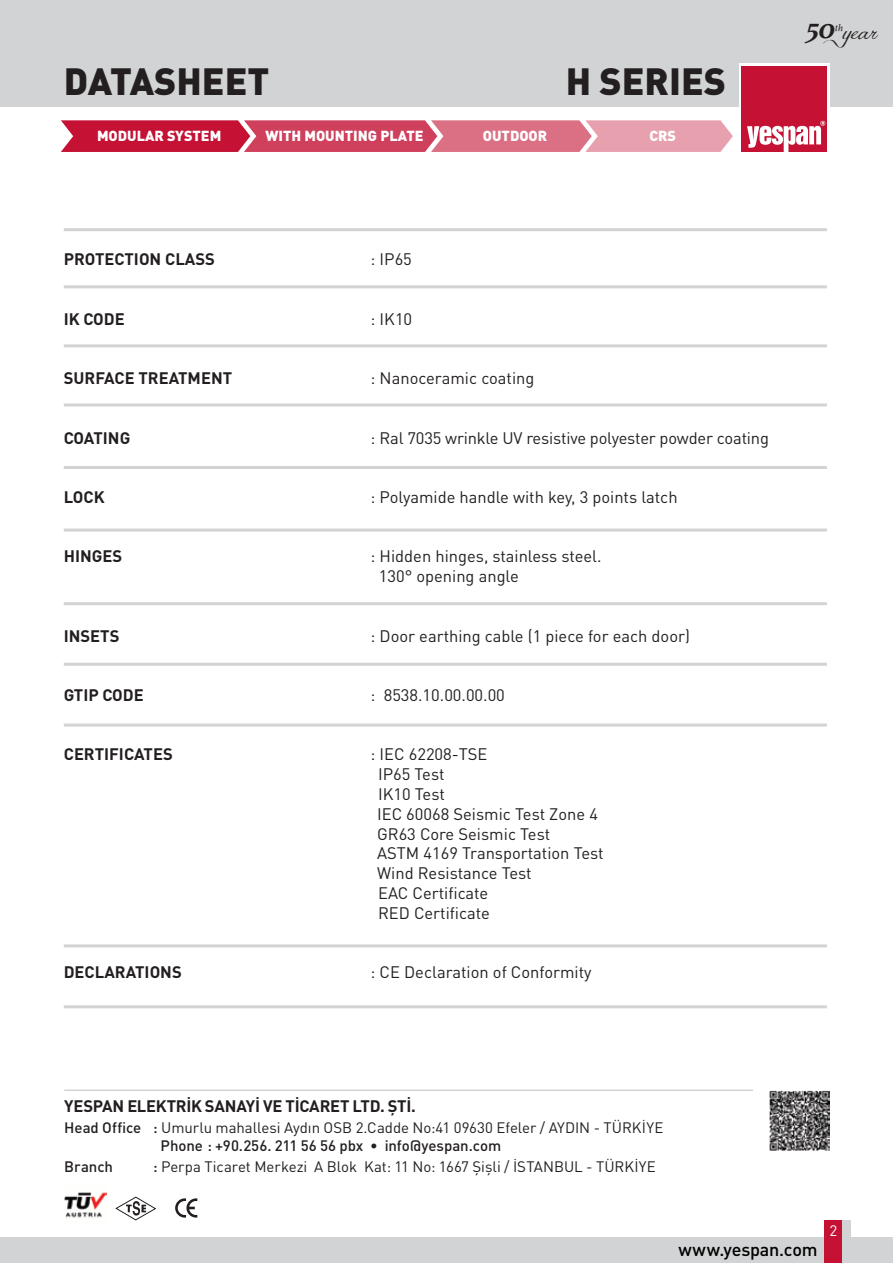
<style>
.page{position:relative;width:893px;height:1263px;background:#fff}
.page>*{position:absolute;margin:0;border:0;box-sizing:border-box;transform-origin:0 0}
.t1{font:900 37.5px "DIN Pro";color:#231f20}
.t2{font:italic 700 30.15px "Athelas";color:#231f20}
.t3{font:21.75px "Jellyka Delicious Cake";color:#231f20}
.t4{font:500 18px "DIN Pro";letter-spacing:-.01em;color:#000}
.t5{font:16.5px/19.8px "DIN Pro";color:#231f20}
.t6{font:700 16.5px "DIN Pro";color:#231f20}
.t7{font:700 16.5px "DIN Pro";letter-spacing:-.02em;color:#231f20}
.t8{font:15px/18px "DIN Pro";letter-spacing:-.005em;color:#231f20}
.t9{font:500 15px "DIN Pro";letter-spacing:-.005em;color:#231f20}
.t10{font:15px "DIN Pro";color:#fff}
.t11{font:900 14.4px "DIN Pro";color:#fff}
.s1{font-weight:500}
</style>
<div class="page">
<div style="left:0;top:0;width:893px;height:106px;background:#d1d3d4"></div>
<div style="left:739px;top:64px;width:90px;height:90px;background:#fff"></div>
<div style="left:741px;top:66px;width:86px;height:86px;background:#c41134"></div>
<svg style="left:747px;top:121px;width:78px;height:31px"></svg>
<div style="left:0;top:1237px;width:893px;height:26px;background:#d1d3d4"></div>
<div style="left:825px;top:1220px;width:17px;height:43px;background:#c41134"></div>
<div style="left:842px;top:1220px;width:8px;height:43px;background:#d1d3d4"></div>
<img style="left:770px;top:1090px;width:60px;height:60px">
<hr style="left:64px;top:1089px;width:689px;height:2px;background:#d1d3d4">
<svg style="left:115px;top:1196px;width:41px;height:24px"></svg>
<svg style="left:175px;top:1198px;width:22px;height:19px"></svg>
<img style="left:64px;top:1192px;width:43px;height:26px">
<svg style="left:61px;top:120px;width:672px;height:32px;background:#d65c74"></svg>
<hr style="left:64px;top:228px;width:763px;height:3px;background:#d1d3d4">
<hr style="left:64px;top:285px;width:763px;height:3px;background:#d1d3d4">
<hr style="left:64px;top:344px;width:763px;height:3px;background:#d1d3d4">
<hr style="left:64px;top:403px;width:763px;height:3px;background:#d1d3d4">
<hr style="left:64px;top:466px;width:763px;height:3px;background:#d1d3d4">
<hr style="left:64px;top:529px;width:763px;height:3px;background:#d1d3d4">
<hr style="left:64px;top:602px;width:763px;height:3px;background:#d1d3d4">
<hr style="left:64px;top:663px;width:763px;height:3px;background:#d1d3d4">
<hr style="left:64px;top:723px;width:763px;height:3px;background:#d1d3d4">
<hr style="left:64px;top:944px;width:763px;height:3px;background:#d1d3d4">
<hr style="left:64px;top:1005px;width:763px;height:3px;background:#d1d3d4">
<h1 class="t1" style="left:64px;top:56px;width:207px">DATASHEET</h1>
<h1 class="t1" style="left:566px;top:56px;width:162px">H SERIES</h1>
<p class="t11" style="left:97px;top:126px;width:126px">MODULAR SYSTEM</p>
<p class="t11" style="left:265px;top:126px;width:160px">WITH MOUNTING PLATE</p>
<p class="t11" style="left:483px;top:126px;width:66px">OUTDOOR</p>
<p class="t11" style="left:649px;top:126px;width:28px">CRS</p>
<h2 class="t2" style="left:807px;top:4px;width:30px">50</h2>
<h3 class="t3" style="left:835px;top:17px;width:44px"><sup>th</sup>year</h3>
<p class="t6" style="left:64px;top:248px;width:153px">PROTECTION CLASS</p>
<p class="t5" style="left:371px;top:249px;width:43px">: IP65</p>
<p class="t6" style="left:64px;top:308px;width:63px">IK CODE</p>
<p class="t5" style="left:371px;top:308px;width:43px">: IK10</p>
<p class="t6" style="left:64px;top:367px;width:170px">SURFACE TREATMENT</p>
<p class="t5" style="left:371px;top:368px;width:165px">: Nanoceramic coating</p>
<p class="t6" style="left:64px;top:426px;width:68px">COATING</p>
<p class="t5" style="left:371px;top:427px;width:400px">: Ral 7035 wrinkle UV resistive polyester powder coating</p>
<p class="t6" style="left:64px;top:486px;width:42px">LOCK</p>
<p class="t5" style="left:371px;top:486px;width:309px">: Polyamide handle with key, 3 points latch</p>
<p class="t6" style="left:64px;top:545px;width:60px">HINGES</p>
<p class="t5" style="left:379px;top:546px;width:224px;text-indent:-8px">: Hidden hinges, stainless steel.<br>130° opening angle</p>
<p class="t6" style="left:64px;top:624px;width:57px">INSETS</p>
<p class="t5" style="left:371px;top:625px;width:321px">: Door earthing cable (1 piece for each door)</p>
<p class="t6" style="left:64px;top:684px;width:82px">GTIP CODE</p>
<p class="t5" style="left:371px;top:684px;width:136px">: 8538.10.00.00.00</p>
<p class="t6" style="left:64px;top:743px;width:110px">CERTIFICATES</p>
<p class="t5" style="left:377px;top:744px;width:228px;text-indent:-7px">: IEC 62208-TSE<br>IP65 Test<br>IK10 Test<br>IEC 60068 Seismic Test Zone 4<br>GR63 Core Seismic Test<br>ASTM 4169 Transportation Test<br>Wind Resistance Test<br>EAC Certificate<br>RED Certificate</p>
<p class="t6" style="left:64px;top:961px;width:119px">DECLARATIONS</p>
<p class="t5" style="left:371px;top:962px;width:222px">: CE Declaration of Conformity</p>
<p class="t7" style="left:64px;top:1095px;width:353px">YESPAN ELEKTRİK SANAYİ VE TİCARET LTD. ŞTİ.</p>
<p class="t8" style="left:161px;top:1118px;width:504px;text-indent:-96px"><span class="s1">Head Office :</span> Umurlu mahallesi Aydın OSB 2.Cadde No:41 09630 Efeler / AYDIN - TÜRKİYE<br><span class="s1">Phone : +90.256. 211 56 56 pbx • info@yespan.com</span></p>
<p class="t9" style="left:64px;top:1157px;width:50px">Branch</p>
<p class="t8" style="left:153px;top:1157px;width:504px"><span class="s1">:</span> Perpa Ticaret Merkezi A Blok Kat: 11 No: 1667 Şişli / İSTANBUL - TÜRKİYE</p>
<p class="t10" style="left:829px;top:1220px;width:9px">2</p>
<p class="t4" style="left:678px;top:1237px;width:141px">www.yespan.com</p>
</div>
